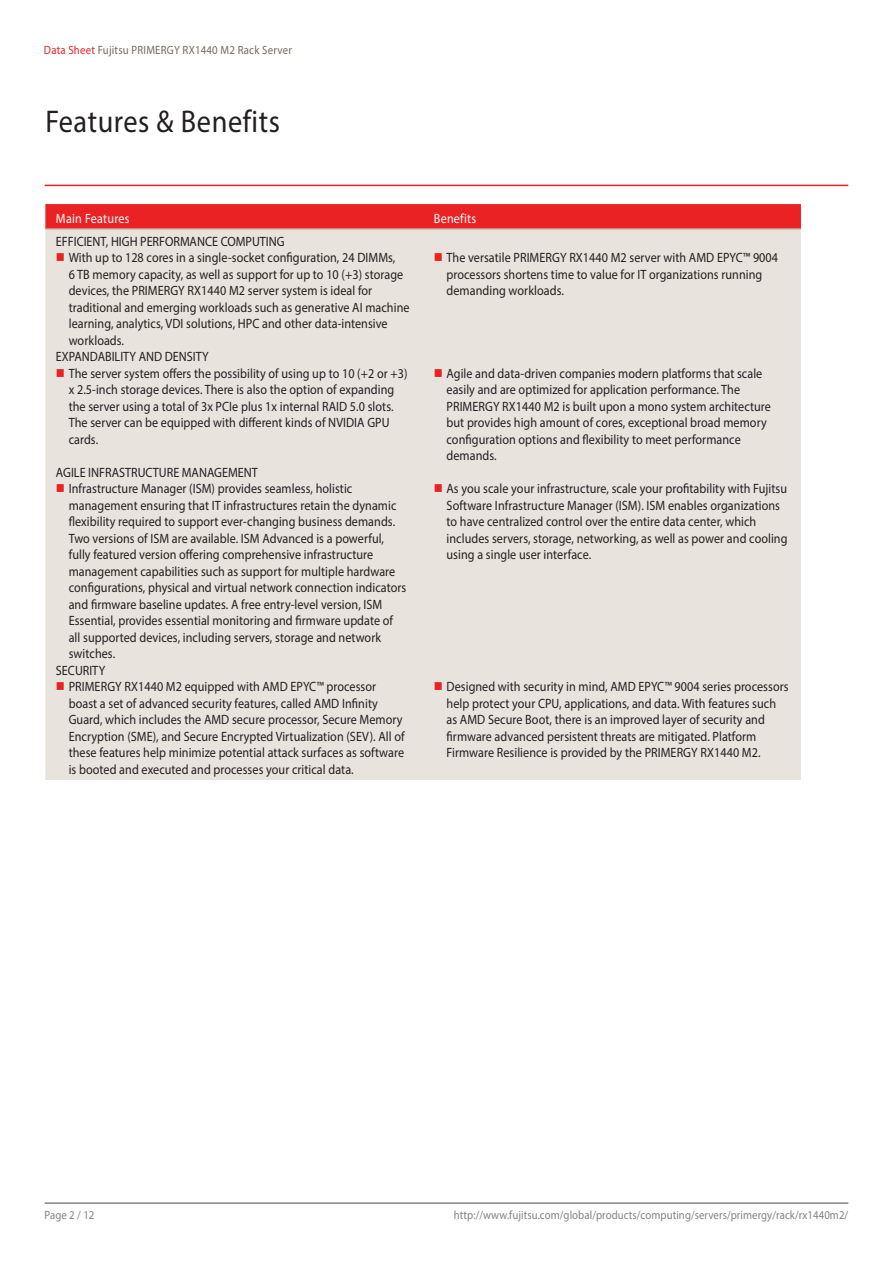
<style>
.page{position:relative;width:893px;height:1263px;background:#fff}
.page>*{position:absolute;margin:0;border:0;box-sizing:border-box;transform-origin:0 0}
.ComponentHeading{font:31.5px "Myriad Pro";letter-spacing:.02em;color:#231f20;scale:.9 1}
.FeatureBenefitSubhea{font:13.5px/16.5px "Myriad Pro";letter-spacing:.005em;color:#231f20;scale:.9 1}
.FeatureBenefitHeadin{font:13.5px "Myriad Pro";letter-spacing:.02em;color:#fff;scale:.9 1}
.t1{font:12px "Myriad Pro";letter-spacing:.005em;color:#818381;scale:.9 1}
.t2{font:12px "Myriad Pro";letter-spacing:.02em;color:#78695d;scale:.9 1}
.s1{color:#eb2223}
</style>
<div class="page">
<hr style="left:45px;top:1202px;width:803px;height:2px;background:#818381">
<div style="left:45px;top:204px;width:756px;height:24px;background:#eb2223"></div>
<div style="left:45px;top:230px;width:756px;height:550px;background:#e9e3de"></div>
<hr style="left:45px;top:228px;width:378px;height:2px;background:#c9bcb1">
<hr style="left:423px;top:228px;width:378px;height:2px;background:#c9bcb1">
<hr style="left:45px;top:185px;width:803px;height:1px;background:#ee1d23">
<svg style="left:57px;top:253px;width:7px;height:8px"></svg>
<svg style="left:435px;top:253px;width:7px;height:8px"></svg>
<svg style="left:57px;top:369px;width:7px;height:8px"></svg>
<svg style="left:435px;top:369px;width:7px;height:8px"></svg>
<svg style="left:57px;top:484px;width:7px;height:8px"></svg>
<svg style="left:435px;top:484px;width:7px;height:8px"></svg>
<svg style="left:57px;top:682px;width:7px;height:8px"></svg>
<svg style="left:435px;top:682px;width:7px;height:8px"></svg>
<p class="t2" style="left:44px;top:43px;width:277px"><span class="s1">Data Sheet</span> Fujitsu PRIMERGY RX1440 M2 Rack Server</p>
<p class="ComponentHeading" style="left:45px;top:102px;width:262px">Features &amp; Benefits</p>
<p class="FeatureBenefitHeadin" style="left:56px;top:210px;width:83px">Main Features</p>
<p class="FeatureBenefitHeadin" style="left:434px;top:210px;width:49px">Benefits</p>
<p class="FeatureBenefitSubhea" style="left:56px;top:233px;width:256px">EFFICIENT, HIGH PERFORMANCE COMPUTING</p>
<p class="FeatureBenefitSubhea" style="left:69px;top:249px;width:380px">With up to 128 cores in a single-socket configuration, 24 DIMMs,<br>6 TB memory capacity, as well as support for up to 10 (+3) storage devices, the PRIMERGY RX1440 M2 server system is ideal for traditional and emerging workloads such as generative AI machine learning, analytics, VDI solutions, HPC and other data-intensive workloads.</p>
<p class="FeatureBenefitSubhea" style="left:447px;top:249px;width:370px">The versatile PRIMERGY RX1440 M2 server with AMD EPYC™ 9004 processors shortens time to value for IT organizations running demanding workloads.</p>
<p class="FeatureBenefitSubhea" style="left:56px;top:348px;width:171px">EXPANDABILITY AND DENSITY</p>
<p class="FeatureBenefitSubhea" style="left:69px;top:365px;width:378px">The server system offers the possibility of using up to 10 (+2 or +3) x 2.5-inch storage devices. There is also the option of expanding the server using a total of 3x PCIe plus 1x internal RAID 5.0 slots.<br>The server can be equipped with different kinds of NVIDIA GPU cards.</p>
<p class="FeatureBenefitSubhea" style="left:447px;top:365px;width:362px">Agile and data-driven companies modern platforms that scale easily and are optimized for application performance. The PRIMERGY RX1440 M2 is built upon a mono system architecture but provides high amount of cores, exceptional broad memory configuration options and flexibility to meet performance demands.</p>
<p class="FeatureBenefitSubhea" style="left:56px;top:464px;width:226px">AGILE INFRASTRUCTURE MANAGEMENT</p>
<p class="FeatureBenefitSubhea" style="left:69px;top:480px;width:377px">Infrastructure Manager (ISM) provides seamless, holistic management ensuring that IT infrastructures retain the dynamic flexibility required to support ever-changing business demands.<br>Two versions of ISM are available. ISM Advanced is a powerful, fully featured version offering comprehensive infrastructure management capabilities such as support for multiple hardware configurations, physical and virtual network connection indicators and firmware baseline updates. A free entry-level version, ISM Essential, provides essential monitoring and firmware update of all supported devices, including servers, storage and network switches.</p>
<p class="FeatureBenefitSubhea" style="left:447px;top:480px;width:380px">As you scale your infrastructure, scale your profitability with Fujitsu Software Infrastructure Manager (ISM). ISM enables organizations to have centralized control over the entire data center, which includes servers, storage, networking, as well as power and cooling using a single user interface.</p>
<p class="FeatureBenefitSubhea" style="left:56px;top:662px;width:56px">SECURITY</p>
<p class="FeatureBenefitSubhea" style="left:69px;top:678px;width:375px">PRIMERGY RX1440 M2 equipped with AMD EPYC™ processor boast a set of advanced security features, called AMD Infinity Guard, which includes the AMD secure processor, Secure Memory Encryption (SME), and Secure Encrypted Virtualization (SEV). All of these features help minimize potential attack surfaces as software is booted and executed and processes your critical data.</p>
<p class="FeatureBenefitSubhea" style="left:447px;top:678px;width:381px">Designed with security in mind, AMD EPYC™ 9004 series processors help protect your CPU, applications, and data. With features such as AMD Secure Boot, there is an improved layer of security and firmware advanced persistent threats are mitigated. Platform Firmware Resilience is provided by the PRIMERGY RX1440 M2.</p>
<p class="t1" style="left:45px;top:1207px;width:57px">Page 2 / 12</p>
<p class="t1" style="left:454px;top:1207px;width:440px">http://www.fujitsu.com/global/products/computing/servers/primergy/rack/rx1440m2/</p>
</div>
